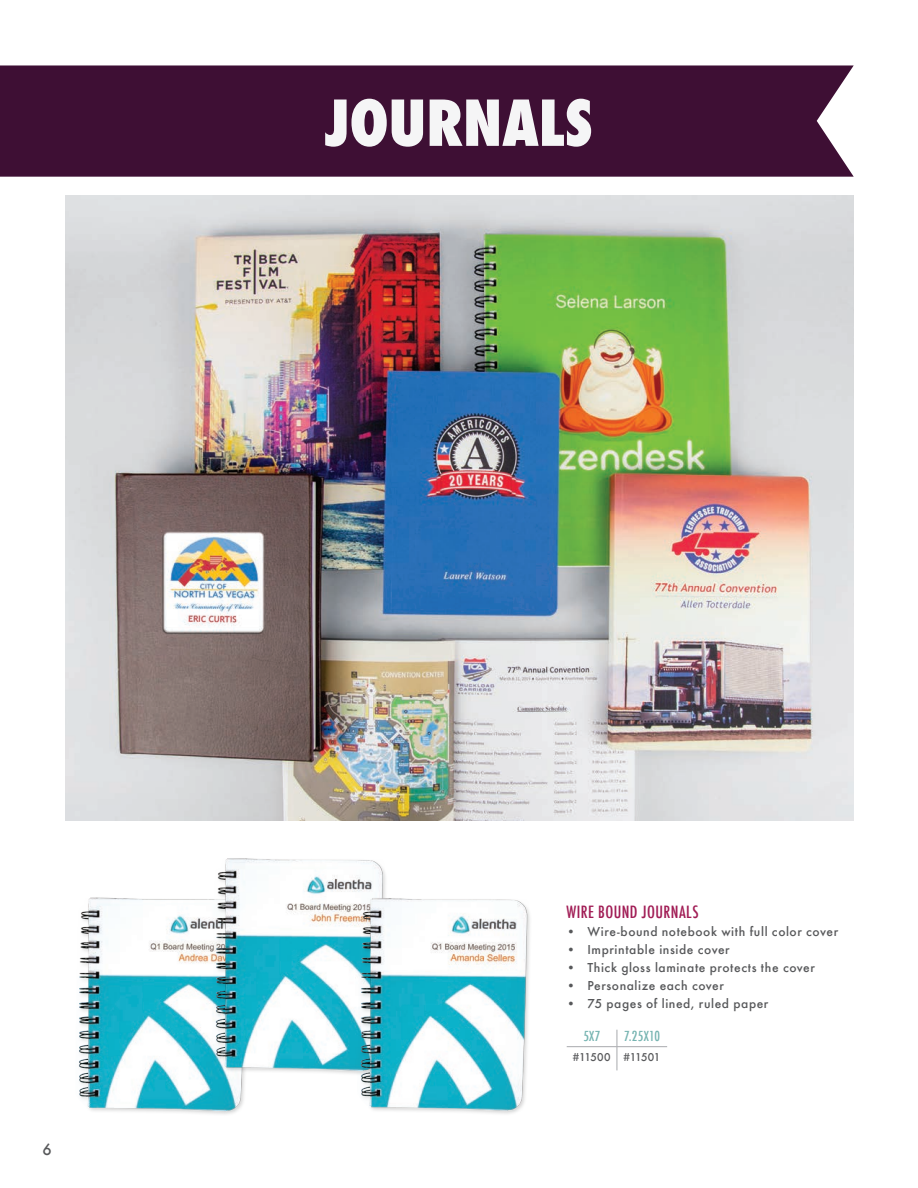
<style>
.page{position:relative;width:918px;height:1188px;background:#fff}
.page>*{position:absolute;margin:0;border:0;box-sizing:border-box;transform-origin:0 0}
.t1{font:800 condensed 61.5px "Futura";letter-spacing:-.005em;color:#f5f5f6}
.t2{font:500 condensed 16.5px "Futura";letter-spacing:.025em;color:#a11d55}
.t3{font:500 15px "Futura";color:#57585a}
.t4{font:500 condensed 13.5px "Futura";letter-spacing:.025em;color:#76b4b1}
.t5{font:500 12px "Futura";letter-spacing:.05em;color:#57585a}
.t6{font:500 10.5px "Futura";letter-spacing:-.04em;color:#57585a}
</style>
<div class="page">
<img style="left:78px;top:897px;width:167px;height:217px">
<div style="left:0;top:65px;width:854px;height:112px;background:#3e0f34"></div>
<img style="left:199px;top:858px;width:182px;height:219px">
<img style="left:344px;top:867px;width:186px;height:247px">
<img style="left:65px;top:196px;width:789px;height:625px">
<hr style="left:567px;top:1046px;width:50px;height:1px;background:#a8a9ad">
<hr style="left:617px;top:1046px;width:50px;height:1px;background:#a8a9ad">
<svg style="left:617px;top:1030px;width:1px;height:40px"></svg>
<h1 class="t1" style="left:325px;top:81px;width:269px">JOURNALS</h1>
<p class="t3" style="left:43px;top:1139px;width:11px">6</p>
<h2 class="t2" style="left:567px;top:902px;width:134px">WIRE BOUND JOURNALS</h2>
<p class="t5" style="left:567px;top:924px;width:273px">• Wire-bound notebook with full color cover</p>
<p class="t5" style="left:567px;top:942px;width:165px">• Imprintable inside cover</p>
<p class="t5" style="left:567px;top:960px;width:250px">• Thick gloss laminate protects the cover</p>
<p class="t5" style="left:567px;top:978px;width:159px">• Personalize each cover</p>
<p class="t5" style="left:567px;top:996px;width:203px">• 75 pages of lined, ruled paper</p>
<p class="t4" style="left:583px;top:1028px;width:18px">5X7</p>
<p class="t4" style="left:624px;top:1028px;width:37px">7.25X10</p>
<p class="t6" style="left:573px;top:1050px;width:89px">#11500 #11501</p>
</div>
